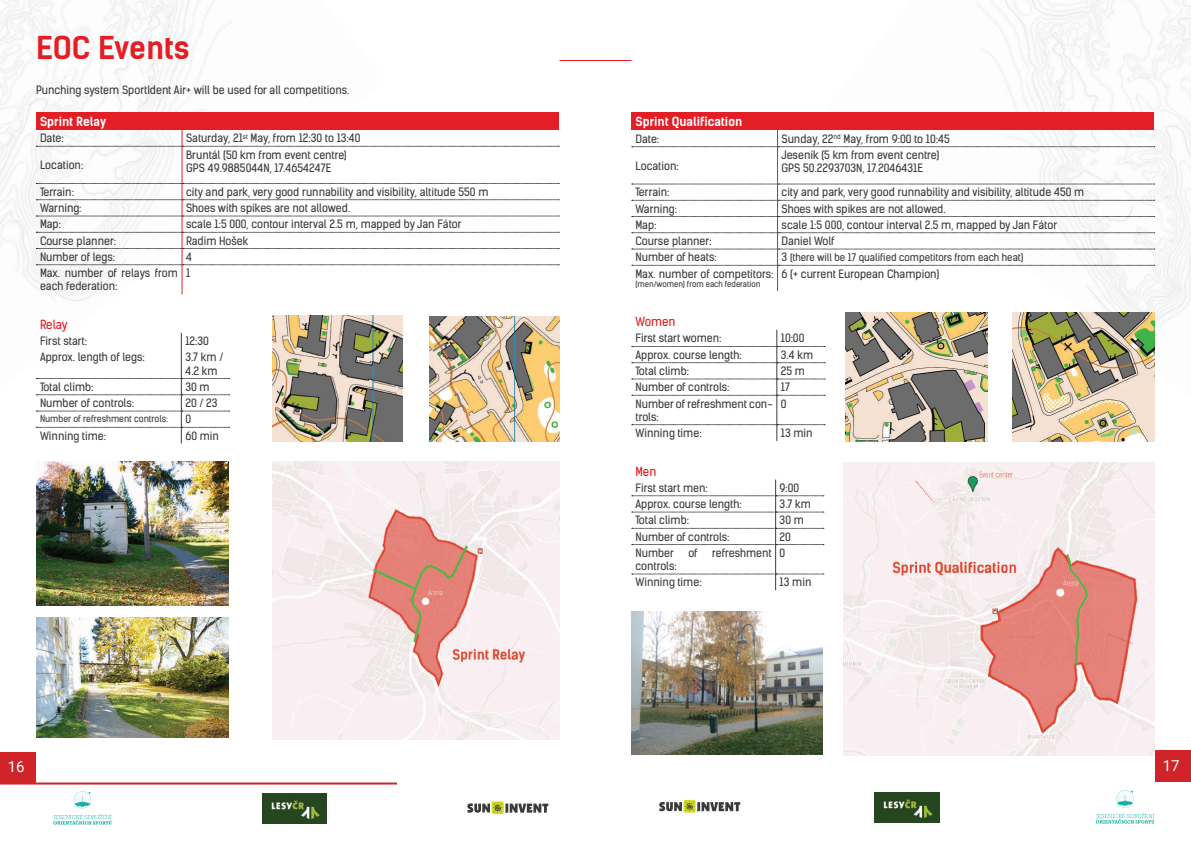
<style>
.page{position:relative;width:1191px;height:842px;background:#fff}
.page>*{position:absolute;margin:0;border:0;box-sizing:border-box;transform-origin:0 0}
.t1{font:700 30px "Kelson Sans";color:#e31e24}
.t2{font:15px "Roboto";color:#fff}
.t3{font:700 12px "Kelson Sans";color:#fff}
.t4{font:12px "Kelson Sans";color:#e31e24}
.t5{font:11px/13.2px "Kelson Sans";color:#3c3a3a}
.t6{font:10px "Kelson Sans";color:#3c3a3a}
.t7{font:9px "Kelson Sans";color:#3c3a3a}
.t8{font:8px "Kelson Sans";color:#3c3a3a}
.s1{font-size:11px}
</style>
<div class="page">
<img style="left:0;top:93px;width:224px;height:240px">
<img style="left:0;top:210px;width:62px;height:185px">
<img style="left:1px;top:0;width:230px;height:93px">
<img style="left:0;top:9px;width:43px;height:172px">
<hr style="left:559px;top:60px;width:72px;height:1px;background:#e31e24">
<img style="left:826px;top:4px;width:162px;height:180px">
<img style="left:988px;top:125px;width:203px;height:187px">
<img style="left:1150px;top:237px;width:41px;height:90px">
<img style="left:978px;top:0;width:213px;height:115px">
<img style="left:1169px;top:36px;width:22px;height:172px">
<hr style="left:0;top:782px;width:397px;height:2px;background:#d1232a">
<svg style="left:492px;top:801px;width:12px;height:13px"></svg>
<svg style="left:467px;top:802px;width:81px;height:11px"></svg>
<img style="left:262px;top:793px;width:64px;height:30px">
<svg style="left:53px;top:791px;width:59px;height:33px"></svg>
<img style="left:75px;top:799px;width:14px;height:7px">
<div style="left:683px;top:800px;width:12px;height:12px;background:#d1d825;border-radius:2px"></div>
<svg style="left:659px;top:801px;width:81px;height:10px"></svg>
<img style="left:874px;top:792px;width:65px;height:30px">
<svg style="left:1095px;top:790px;width:59px;height:33px"></svg>
<img style="left:1117px;top:798px;width:14px;height:7px">
<div style="left:0;top:752px;width:36px;height:32px;background:#d1232a"></div>
<div style="left:1155px;top:750px;width:36px;height:32px;background:#d1232a"></div>
<div style="left:631px;top:113px;width:523px;height:17px;background:#e31e24"></div>
<svg style="left:632px;top:130px;width:522px;height:17px"></svg>
<hr style="left:777px;top:147px;width:1px;height:37px;background:#e31e24">
<svg style="left:632px;top:184px;width:522px;height:107px"></svg>
<svg style="left:632px;top:330px;width:193px;height:66px"></svg>
<hr style="left:776px;top:395px;width:1px;height:30px;background:#3c3a3a">
<svg style="left:632px;top:424px;width:193px;height:17px"></svg>
<svg style="left:632px;top:480px;width:192px;height:110px"></svg>
<div style="left:36px;top:113px;width:522px;height:17px;background:#e31e24"></div>
<svg style="left:36px;top:130px;width:523px;height:17px"></svg>
<hr style="left:181px;top:146px;width:1px;height:38px;background:#e31e24">
<svg style="left:36px;top:183px;width:523px;height:111px"></svg>
<svg style="left:36px;top:333px;width:194px;height:111px"></svg>
<img style="left:272px;top:316px;width:130px;height:125px">
<img style="left:430px;top:316px;width:129px;height:126px">
<img style="left:36px;top:461px;width:193px;height:145px">
<img style="left:36px;top:617px;width:192px;height:120px">
<img style="left:845px;top:312px;width:142px;height:130px">
<img style="left:1012px;top:312px;width:143px;height:130px">
<img style="left:631px;top:611px;width:191px;height:143px">
<img style="left:272px;top:461px;width:287px;height:279px">
<img style="left:844px;top:462px;width:311px;height:293px">
<h1 class="t1" style="left:36px;top:30px;width:155px">EOC Events</h1>
<p class="t5" style="left:36px;top:83px;width:315px">Punching system SportIdent Air+ will be used for all competitions.</p>
<p class="t3" style="left:40px;top:114px;width:68px">Sprint Relay</p>
<p class="t5" style="left:40px;top:132px;width:25px">Date:</p>
<p class="t5" style="left:186px;top:132px;width:176px">Saturday, 21<sup>st</sup> May, from 12:30 to 13:40</p>
<p class="t5" style="left:40px;top:158px;width:45px">Location:</p>
<p class="t5" style="left:186px;top:148px;width:162px">Bruntál (50 km from event centre)<br>GPS 49.9885044N, 17.4654247E</p>
<p class="t5" style="left:40px;top:185px;width:35px">Terrain:</p>
<p class="t5" style="left:186px;top:185px;width:304px">city and park, very good runnability and visibility, altitude 550 m</p>
<p class="t5" style="left:40px;top:201px;width:43px">Warning:</p>
<p class="t5" style="left:186px;top:201px;width:166px">Shoes with spikes are not allowed.</p>
<p class="t5" style="left:40px;top:218px;width:23px">Map:</p>
<p class="t5" style="left:186px;top:218px;width:277px">scale 1:5 000, contour interval 2.5 m, mapped by Jan Fátor</p>
<p class="t5" style="left:40px;top:234px;width:78px">Course planner:</p>
<p class="t5" style="left:186px;top:234px;width:64px">Radim Hošek</p>
<p class="t5" style="left:40px;top:250px;width:76px">Number of legs:</p>
<p class="t5" style="left:186px;top:250px;width:8px">4</p>
<p class="t5" style="left:40px;top:266px;width:139px">Max. number of relays from each federation:</p>
<p class="t5" style="left:186px;top:266px;width:6px">1</p>
<p class="t4" style="left:40px;top:317px;width:29px">Relay</p>
<p class="t5" style="left:40px;top:334px;width:49px">First start:</p>
<p class="t5" style="left:185px;top:334px;width:25px">12:30</p>
<p class="t5" style="left:40px;top:351px;width:106px">Approx. length of legs:</p>
<p class="t5" style="left:185px;top:351px;width:40px">3.7 km /<br>4.2 km</p>
<p class="t5" style="left:40px;top:380px;width:55px">Total climb:</p>
<p class="t5" style="left:185px;top:380px;width:26px">30 m</p>
<p class="t5" style="left:40px;top:396px;width:96px">Number of controls:</p>
<p class="t5" style="left:185px;top:396px;width:34px">20 / 23</p>
<p class="t7" style="left:40px;top:413px;width:129px">Number of refreshment controls:</p>
<p class="t5" style="left:185px;top:413px;width:7px">0</p>
<p class="t5" style="left:40px;top:429px;width:68px">Winning time:</p>
<p class="t5" style="left:185px;top:429px;width:35px">60 min</p>
<p class="t3" style="left:635px;top:114px;width:108px">Sprint Qualification</p>
<p class="t5" style="left:635px;top:132px;width:25px">Date:</p>
<p class="t5" style="left:781px;top:132px;width:170px">Sunday, 22<sup>nd</sup> May, from 9:00 to 10:45</p>
<p class="t5" style="left:635px;top:159px;width:45px">Location:</p>
<p class="t5" style="left:781px;top:148px;width:159px">Jeseník (5 km from event centre)<br>GPS 50.2293703N, 17.2046431E</p>
<p class="t5" style="left:635px;top:186px;width:35px">Terrain:</p>
<p class="t5" style="left:781px;top:186px;width:304px">city and park, very good runnability and visibility, altitude 450 m</p>
<p class="t5" style="left:635px;top:202px;width:43px">Warning:</p>
<p class="t5" style="left:781px;top:202px;width:166px">Shoes with spikes are not allowed.</p>
<p class="t5" style="left:635px;top:218px;width:23px">Map:</p>
<p class="t5" style="left:781px;top:218px;width:277px">scale 1:5 000, contour interval 2.5 m, mapped by Jan Fátor</p>
<p class="t5" style="left:635px;top:234px;width:78px">Course planner:</p>
<p class="t5" style="left:781px;top:234px;width:55px">Daniel Wolf</p>
<p class="t5" style="left:635px;top:251px;width:83px">Number of heats:</p>
<p class="t6" style="left:781px;top:251px;width:243px"><span class="s1">3</span> (there will be 17 qualified competitors from each heat)</p>
<p class="t5" style="left:635px;top:267px;width:139px">Max. number of competitors:</p>
<p class="t8" style="left:635px;top:279px;width:126px">(men/women) from each federation</p>
<p class="t5" style="left:781px;top:267px;width:159px">6 (+ current European Champion)</p>
<p class="t4" style="left:635px;top:314px;width:42px">Women</p>
<p class="t5" style="left:635px;top:332px;width:88px">First start women:</p>
<p class="t5" style="left:781px;top:332px;width:25px">10:00</p>
<p class="t5" style="left:635px;top:348px;width:108px">Approx. course length:</p>
<p class="t5" style="left:781px;top:348px;width:34px">3.4 km</p>
<p class="t5" style="left:635px;top:364px;width:55px">Total climb:</p>
<p class="t5" style="left:781px;top:364px;width:26px">25 m</p>
<p class="t5" style="left:635px;top:381px;width:96px">Number of controls:</p>
<p class="t5" style="left:781px;top:381px;width:11px">17</p>
<p class="t5" style="left:635px;top:397px;width:139px">Number of refreshment con&shy;trols:</p>
<p class="t5" style="left:781px;top:397px;width:7px">0</p>
<p class="t5" style="left:635px;top:426px;width:68px">Winning time:</p>
<p class="t5" style="left:781px;top:426px;width:33px">13 min</p>
<p class="t4" style="left:635px;top:464px;width:22px">Men</p>
<p class="t5" style="left:635px;top:481px;width:74px">First start men:</p>
<p class="t5" style="left:779px;top:481px;width:21px">9:00</p>
<p class="t5" style="left:635px;top:497px;width:108px">Approx. course length:</p>
<p class="t5" style="left:779px;top:497px;width:33px">3.7 km</p>
<p class="t5" style="left:635px;top:514px;width:55px">Total climb:</p>
<p class="t5" style="left:779px;top:514px;width:26px">30 m</p>
<p class="t5" style="left:635px;top:530px;width:96px">Number of controls:</p>
<p class="t5" style="left:779px;top:530px;width:13px">20</p>
<p class="t5" style="left:635px;top:546px;width:40px">Number</p>
<p class="t5" style="left:688px;top:546px;width:11px">of</p>
<p class="t5" style="left:712px;top:546px;width:61px">refreshment</p>
<p class="t5" style="left:635px;top:559px;width:43px">controls:</p>
<p class="t5" style="left:779px;top:546px;width:7px">0</p>
<p class="t5" style="left:635px;top:576px;width:68px">Winning time:</p>
<p class="t5" style="left:779px;top:576px;width:33px">13 min</p>
<h2 class="t2" style="left:8px;top:756px;width:18px">16</h2>
<h2 class="t2" style="left:1162px;top:755px;width:18px">17</h2>
</div>
